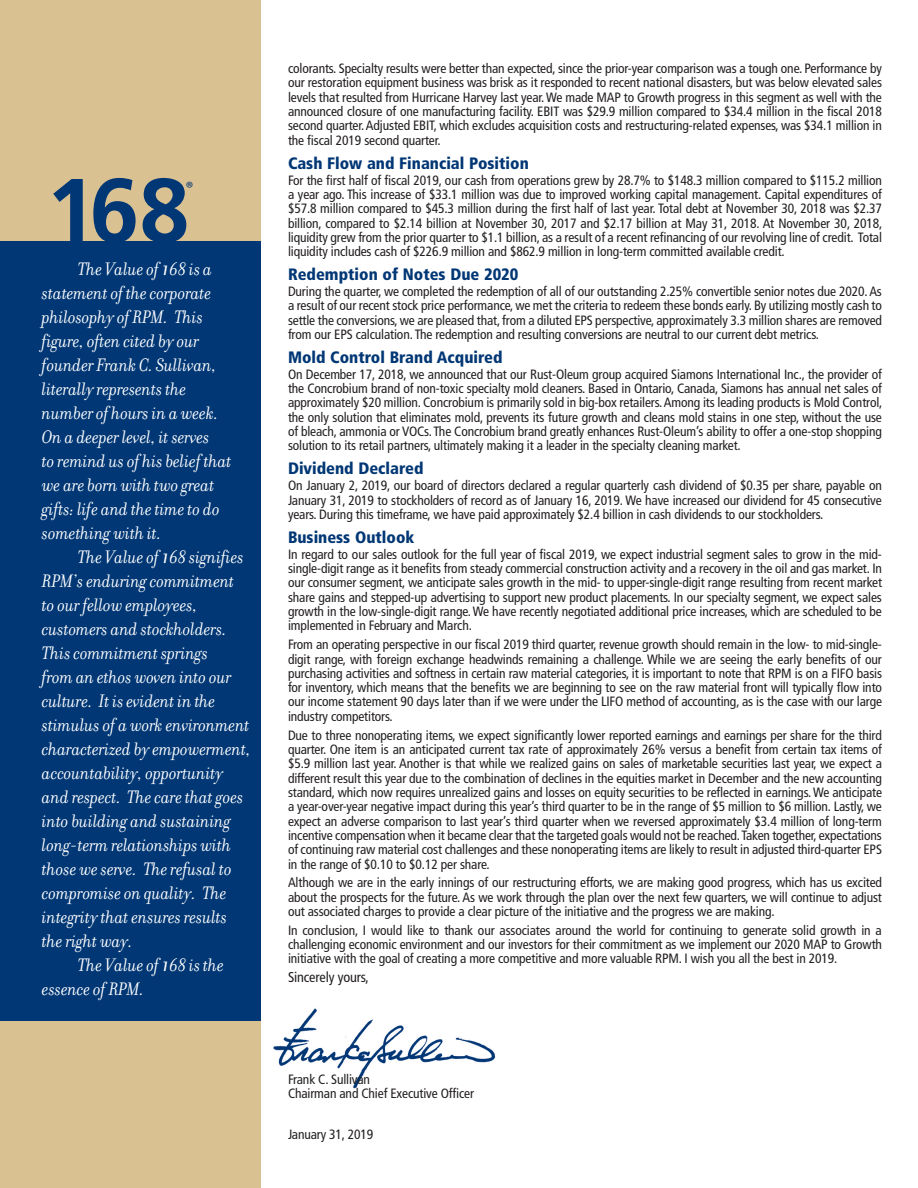
<style>
.page{position:relative;width:918px;height:1188px;background:#fff}
.page>*{position:absolute;margin:0;border:0;box-sizing:border-box;transform-origin:0 0}
.t1{font:700 90px "Frutiger";color:#013775}
.t2{font:italic 19.5px/24px "Filosofia";letter-spacing:-.01em;color:#fff;scale:.96 1}
.t3{font:18px "Myriad Pro";color:#013775}
.t4{font:900 condensed 16.5px "Frutiger";color:#013775}
.t5{font:condensed 14.25px "Frutiger";letter-spacing:-.01em;color:#231f20}
.t6{font:condensed 13.5px/14.2px "Frutiger";letter-spacing:-.01em;color:#231f20;text-align:justify}
.s1{font-size:24px}
</style>
<div class="page">
<div style="left:0;top:983px;width:261px;height:205px;background:#dac192"></div>
<div style="left:0;top:0;width:261px;height:244px;background:#dac192"></div>
<div style="left:0;top:242px;width:261px;height:779px;background:#013775"></div>
<img style="left:273px;top:1008px;width:223px;height:81px">
<h1 class="t1" style="left:46px;top:158px;width:145px">168</h1>
<h3 class="t3" style="left:186px;top:177px;width:9px">®</h3>
<p class="t2" style="left:42px;top:257px;width:199px;text-indent:36px">The Value of <span class="s1">1</span>68 is a statement of the corporate philosophy of RPM. This figure, often cited by our founder Frank C. Sullivan, literally represents the number of hours in a week.<br>On a deeper level, it serves<br>to remind us of his belief that we are born with two great gifts: life and the time to do something with it.</p>
<p class="t2" style="left:42px;top:545px;width:219px;text-indent:36px">The Value of <span class="s1">1</span>68 signifies<br>RPM’s enduring commitment to our fellow employees, customers and stockholders.<br>This commitment springs<br>from an ethos woven into our culture. It is evident in the stimulus of a work environment characterized by empowerment, accountability, opportunity and respect. The care that goes into building and sustaining long-term relationships with those we serve. The refusal to compromise on quality. The integrity that ensures results the right way.</p>
<h2 class="t2" style="left:42px;top:953px;width:191px;text-indent:36px">The Value of <span class="s1">1</span>68 is the essence of RPM.</h2>
<p class="t6" style="left:288px;top:61px;width:596px">colorants. Specialty results were better than expected, since the prior-year comparison was a tough one. Performance by our restoration equipment business was brisk as it responded to recent national disasters, but was below elevated sales levels that resulted from Hurricane Harvey last year. We made MAP to Growth progress in this segment as well with the announced closure of one manufacturing facility. EBIT was $29.9 million compared to $34.4 million in the fiscal 2018 second quarter. Adjusted EBIT, which excludes acquisition costs and restructuring-related expenses, was $34.1 million in the fiscal 2019 second quarter.</p>
<p class="t4" style="left:288px;top:153px;width:242px">Cash Flow and Financial Position</p>
<p class="t6" style="left:288px;top:173px;width:596px">For the first half of fiscal 2019, our cash from operations grew by 28.7% to $148.3 million compared to $115.2 million a year ago. This increase of $33.1 million was due to improved working capital management. Capital expenditures of $57.8 million compared to $45.3 million during the first half of last year. Total debt at November 30, 2018 was $2.37 billion, compared to $2.14 billion at November 30, 2017 and $2.17 billion at May 31, 2018. At November 30, 2018, liquidity grew from the prior quarter to $1.1 billion, as a result of a recent refinancing of our revolving line of credit. Total liquidity includes cash of $226.9 million and $862.9 million in long-term committed available credit.</p>
<p class="t4" style="left:288px;top:265px;width:232px">Redemption of Notes Due 2020</p>
<p class="t6" style="left:288px;top:284px;width:596px">During the quarter, we completed the redemption of all of our outstanding 2.25% convertible senior notes due 2020. As a result of our recent stock price performance, we met the criteria to redeem these bonds early. By utilizing mostly cash to settle the conversions, we are pleased that, from a diluted EPS perspective, approximately 3.3 million shares are removed from our EPS calculation. The redemption and resulting conversions are neutral to our current debt metrics.</p>
<p class="t4" style="left:288px;top:347px;width:216px">Mold Control Brand Acquired</p>
<p class="t6" style="left:288px;top:367px;width:596px">On December 17, 2018, we announced that our Rust-Oleum group acquired Siamons International Inc., the provider of the Concrobium brand of non-toxic specialty mold cleaners. Based in Ontario, Canada, Siamons has annual net sales of approximately $20 million. Concrobium is primarily sold in big-box retailers. Among its leading products is Mold Control, the only solution that eliminates mold, prevents its future growth and cleans mold stains in one step, without the use of bleach, ammonia or VOCs. The Concrobium brand greatly enhances Rust-Oleum’s ability to offer a one-stop shopping solution to its retail partners, ultimately making it a leader in the specialty cleaning market.</p>
<p class="t4" style="left:288px;top:459px;width:137px">Dividend Declared</p>
<p class="t6" style="left:288px;top:479px;width:596px">On January 2, 2019, our board of directors declared a regular quarterly cash dividend of $0.35 per share, payable on January 31, 2019 to stockholders of record as of January 16, 2019. We have increased our dividend for 45 consecutive years. During this timeframe, we have paid approximately $2.4 billion in cash dividends to our stockholders.</p>
<p class="t4" style="left:288px;top:527px;width:128px">Business Outlook</p>
<p class="t6" style="left:288px;top:547px;width:596px">In regard to our sales outlook for the full year of fiscal 2019, we expect industrial segment sales to grow in the mid&shy;single-digit range as it benefits from steady commercial construction activity and a recovery in the oil and gas market. In our consumer segment, we anticipate sales growth in the mid- to upper-single-digit range resulting from recent market share gains and stepped-up advertising to support new product placements. In our specialty segment, we expect sales growth in the low-single-digit range. We have recently negotiated additional price increases, which are scheduled to be implemented in February and March.</p>
<p class="t6" style="left:288px;top:637px;width:596px">From an operating perspective in our fiscal 2019 third quarter, revenue growth should remain in the low- to mid-single&shy;digit range, with foreign exchange headwinds remaining a challenge. While we are seeing the early benefits of our purchasing activities and softness in certain raw material categories, it is important to note that RPM is on a FIFO basis for inventory, which means that the benefits we are beginning to see on the raw material front will typically flow into our income statement 90 days later than if we were under the LIFO method of accounting, as is the case with our large industry competitors.</p>
<p class="t6" style="left:288px;top:728px;width:596px">Due to three nonoperating items, we expect significantly lower reported earnings and earnings per share for the third quarter. One item is an anticipated current tax rate of approximately 26% versus a benefit from certain tax items of $5.9 million last year. Another is that while we realized gains on sales of marketable securities last year, we expect a different result this year due to the combination of declines in the equities market in December and the new accounting standard, which now requires unrealized gains and losses on equity securities to be reflected in earnings. We anticipate a year-over-year negative impact during this year’s third quarter to be in the range of $5 million to $6 million. Lastly, we expect an adverse comparison to last year’s third quarter when we reversed approximately $3.4 million of long-term incentive compensation when it became clear that the targeted goals would not be reached. Taken together, expectations of continuing raw material cost challenges and these nonoperating items are likely to result in adjusted third-quarter EPS in the range of $0.10 to $0.12 per share.</p>
<p class="t6" style="left:288px;top:876px;width:596px">Although we are in the early innings of our restructuring efforts, we are making good progress, which has us excited about the prospects for the future. As we work through the plan over the next few quarters, we will continue to adjust out associated charges to provide a clear picture of the initiative and the progress we are making.</p>
<p class="t6" style="left:288px;top:923px;width:596px">In conclusion, I would like to thank our associates around the world for continuing to generate solid growth in a challenging economic environment and our investors for their commitment as we implement our 2020 MAP to Growth initiative with the goal of creating a more competitive and more valuable RPM. I wish you all the best in 2019.</p>
<p class="t5" style="left:288px;top:969px;width:82px">Sincerely yours,</p>
<p class="t6" style="left:288px;top:1072px;width:188px">Frank C. Sullivan<br>Chairman and Chief Executive Officer</p>
<p class="t6" style="left:288px;top:1127px;width:87px">January 31, 2019</p>
</div>
